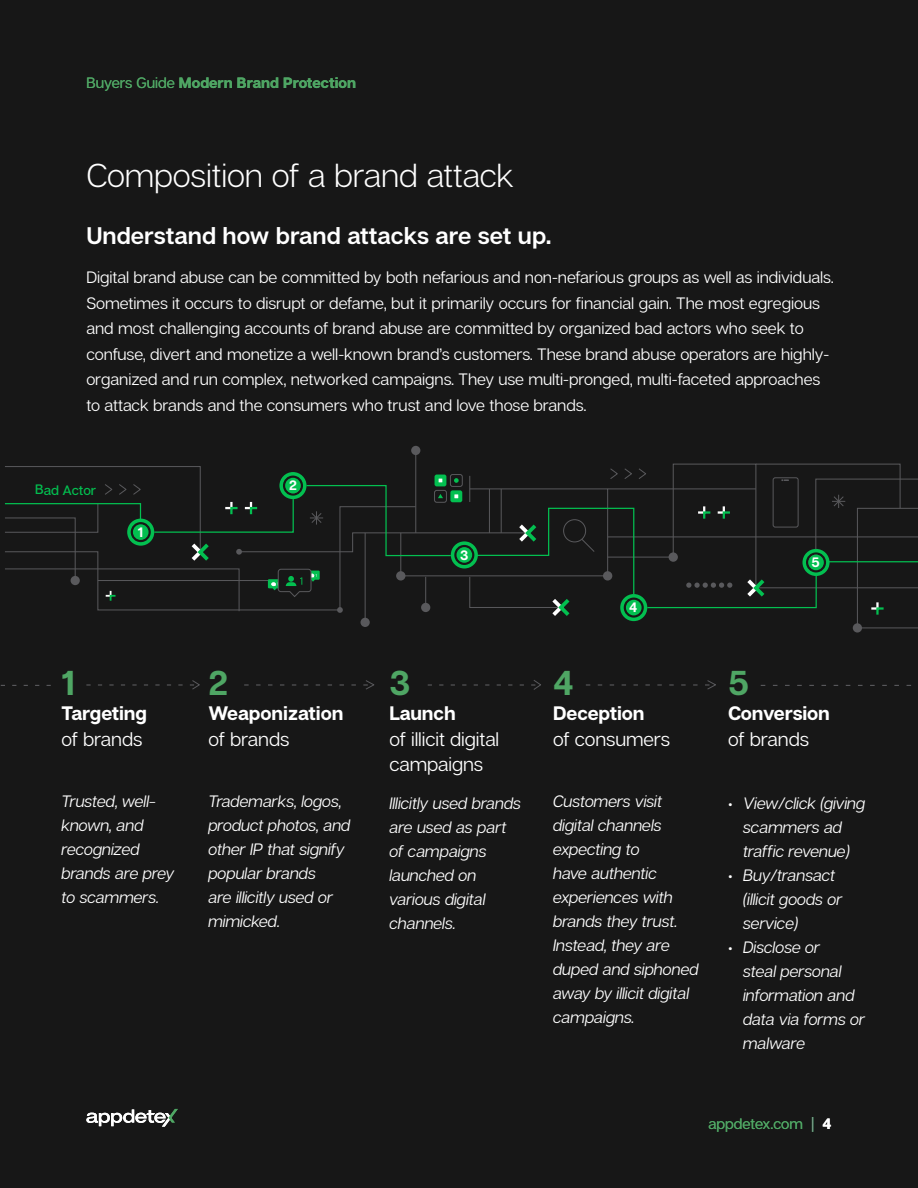
<style>
.page{position:relative;width:918px;height:1188px;background:#171717}
.page>*{position:absolute;margin:0;border:0;box-sizing:border-box;transform-origin:0 0}
.Body{font:700 34.5px "Articulat CF";color:#4fa664}
.Section_Header{font:300 33px "Articulat CF";letter-spacing:-.005em;color:#fff}
.Paragraph_Header{font:600 24px "Articulat CF";color:#fff}
.Body-2{font:700 19.5px/25.5px "Articulat CF";letter-spacing:-.005em;color:#fff}
.Body-3{font:19.5px/25.5px "Articulat CF";letter-spacing:-.005em;color:#fff}
.Body-4{font:italic 16.5px/24px "Articulat CF";letter-spacing:-.005em;color:#fff}
.Body-5{font:16.5px/25.5px "Articulat CF";letter-spacing:-.005em;color:#fff}
.t1{font:700 15px "Articulat CF";color:#4fa664}
.t2{font:15px "Articulat CF";color:#4fa664}
.t3{font:500 13.65px "Articulat CF";letter-spacing:-.01em;color:#03bf50}
.t4{font:700 13.65px "Articulat CF";color:#fff}
.s1{font-weight:400}
.s2{font-weight:700}
.s3{font-weight:700;font-style:normal}
.s4{color:#03bf50}
.s5{font-weight:700;color:#fff}
</style>
<div class="page">
<svg style="left:86px;top:1109px;width:92px;height:18px"></svg>
<div style="left:411px;top:446px;width:9px;height:9px;background:#59595c;border-radius:50%"></div>
<hr style="left:415px;top:448px;width:1px;height:85px;background:#59595c">
<hr style="left:857px;top:627px;width:61px;height:1px;background:#59595c">
<div style="left:853px;top:623px;width:9px;height:10px;background:#59595c;border-radius:50%"></div>
<svg style="left:5px;top:463px;width:913px;height:164px"></svg>
<svg style="left:86px;top:680px;width:114px;height:10px"></svg>
<svg style="left:244px;top:680px;width:131px;height:10px"></svg>
<svg style="left:428px;top:680px;width:113px;height:10px"></svg>
<svg style="left:586px;top:680px;width:130px;height:10px"></svg>
<svg style="left:1px;top:685px;width:50px;height:1px"></svg>
<svg style="left:761px;top:685px;width:150px;height:1px"></svg>
<p class="t1" style="left:86px;top:73px;width:271px"><span class="s1">Buyers Guide</span> Modern Brand Protection</p>
<p class="Section_Header" style="left:86px;top:157px;width:429px">Composition of a brand attack</p>
<p class="Paragraph_Header" style="left:86px;top:221px;width:467px">Understand how brand attacks are set up.</p>
<p class="Body-5" style="left:86px;top:265px;width:749px">Digital brand abuse can be committed by both nefarious and non-nefarious groups as well as individuals.<br>Sometimes it occurs to disrupt or defame, but it primarily occurs for financial gain. The most egregious and most challenging accounts of brand abuse are committed by organized bad actors who seek to confuse, divert and monetize a well-known brand’s customers. These brand abuse operators are highly&shy;organized and run complex, networked campaigns. They use multi-pronged, multi-faceted approaches to attack brands and the consumers who trust and love those brands.</p>
<p class="t3" style="left:35px;top:482px;width:63px">Bad Actor</p>
<p class="t4" style="left:289px;top:477px;width:9px">2</p>
<p class="t4" style="left:138px;top:524px;width:7px">1</p>
<p class="t4" style="left:460px;top:547px;width:10px">3</p>
<p class="t4" style="left:812px;top:554px;width:10px">5</p>
<p class="t4" style="left:629px;top:599px;width:10px">4</p>
<p class="Body" style="left:61px;top:662px;width:15px">1</p>
<p class="Body-2" style="left:61px;top:702px;width:87px">Targeting <span class="s1">of brands</span></p>
<p class="Body-4" style="left:61px;top:790px;width:114px">Trusted, well&shy;known, and recognized brands are prey to scammers.</p>
<p class="Body" style="left:208px;top:662px;width:21px">2</p>
<p class="Body-2" style="left:208px;top:702px;width:137px">Weaponization <span class="s1">of brands</span></p>
<p class="Body-4" style="left:208px;top:790px;width:144px">Trademarks, logos, product photos, and other IP that signify popular brands<br>are illicitly used or mimicked.</p>
<p class="Body" style="left:389px;top:662px;width:23px">3</p>
<p class="Body-3" style="left:389px;top:701px;width:111px"><span class="s2">Launch<br></span>of illicit digital campaigns</p>
<p class="Body-4" style="left:389px;top:792px;width:133px">Illicitly used brands are used as part of campaigns launched on various digital channels.</p>
<p class="Body" style="left:553px;top:662px;width:22px">4</p>
<p class="Body-3" style="left:553px;top:701px;width:118px"><span class="s2">Deception<br></span>of consumers</p>
<p class="Body-4" style="left:553px;top:790px;width:147px">Customers visit digital channels expecting to<br>have authentic experiences with brands they trust.<br>Instead, they are duped and siphoned away by illicit digital campaigns.</p>
<p class="Body" style="left:728px;top:662px;width:22px">5</p>
<p class="Body-2" style="left:728px;top:702px;width:103px">Conversion <span class="s1">of brands</span></p>
<p class="Body-4" style="left:728px;top:792px;width:139px;text-align:center"><span class="s3">•</span> View/click (giving scammers ad traffic revenue)</p>
<p class="Body-4" style="left:743px;top:864px;width:101px;text-indent:-15px"><span class="s3">•</span> Buy/transact (illicit goods or service)</p>
<p class="Body-4" style="left:743px;top:936px;width:124px;text-indent:-15px"><span class="s3">•</span> Disclose or<br>steal personal information and data via forms or malware</p>
<p class="t2" style="left:708px;top:1115px;width:125px">appdetex.com <span class="s4">|</span> <span class="s5">4</span></p>
</div>
